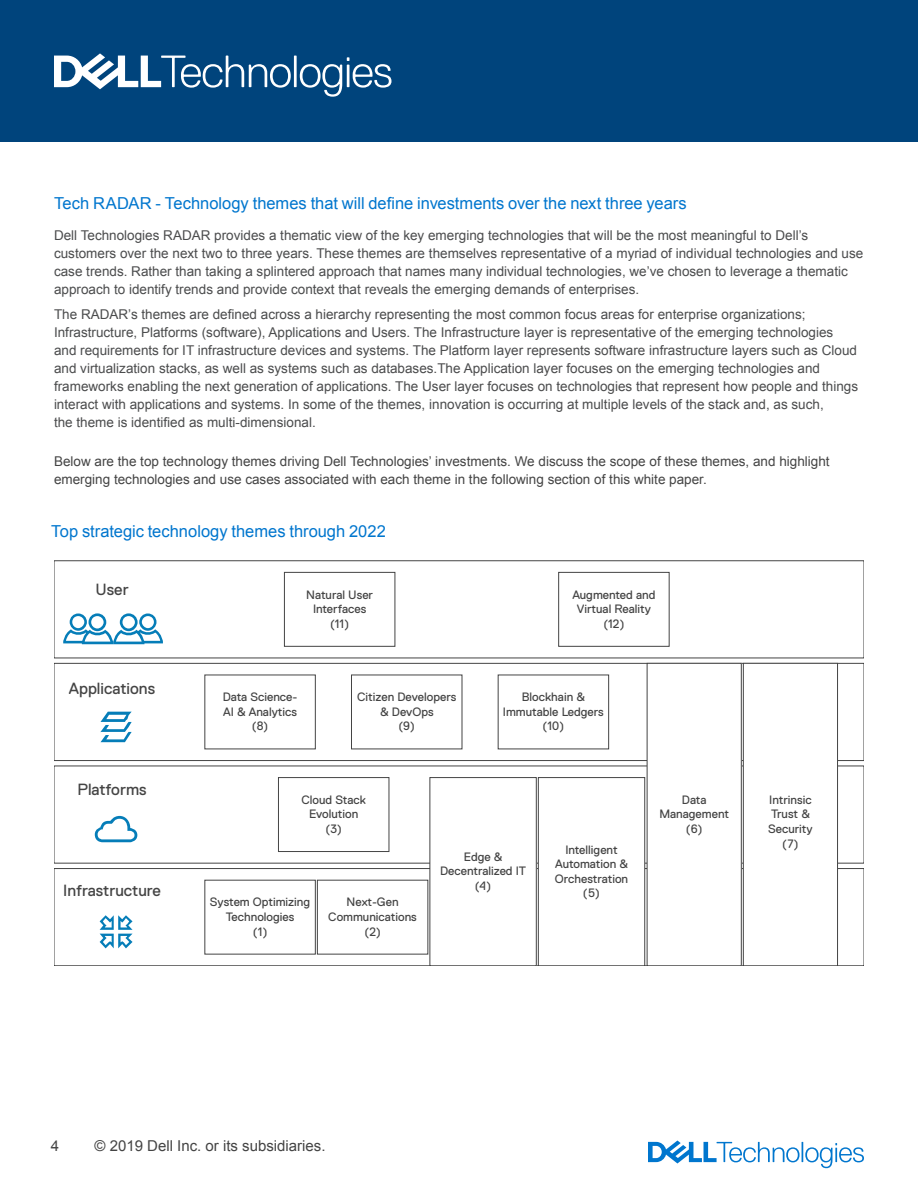
<style>
.page{position:relative;width:918px;height:1188px;background:#fff}
.page>*{position:absolute;margin:0;border:0;box-sizing:border-box;transform-origin:0 0}
.Paragraph_subhead_12{font:16.5px "Arial";color:#0076ce}
.t1{font:16.2px "Dell Replica";color:#444}
.t2{font:15px "Arial";color:#444}
.Body_copy_Dell_Dark{font:13.5px/18px "Arial";color:#4b4c4d}
.Body_copy_Dell_Dark-2{font:13.5px/18px "Arial";color:#444}
.t3{font:12.15px/14.5px "Dell Replica";color:#444;text-align:center}
</style>
<div class="page">
<svg style="left:648px;top:1141px;width:216px;height:27px"></svg>
<div style="left:0;top:0;width:918px;height:142px;background:#00447c"></div>
<svg style="left:54px;top:53px;width:338px;height:44px"></svg>
<div style="left:54px;top:663px;width:810px;height:98px;border:1px solid #444"></div>
<div style="left:54px;top:868px;width:810px;height:98px;border:1px solid #444"></div>
<div style="left:278px;top:777px;width:111px;height:75px;border:1px solid #444"></div>
<div style="left:647px;top:663px;width:94px;height:303px;background:#fff"></div>
<div style="left:647px;top:663px;width:95px;height:303px;border:1px solid #444"></div>
<div style="left:430px;top:778px;width:106px;height:188px;background:#fff"></div>
<div style="left:429px;top:777px;width:108px;height:189px;border:1px solid #444"></div>
<div style="left:538px;top:778px;width:107px;height:188px;background:#fff"></div>
<div style="left:538px;top:777px;width:107px;height:189px;border:1px solid #444"></div>
<div style="left:743px;top:663px;width:95px;height:303px;background:#fff"></div>
<div style="left:743px;top:663px;width:95px;height:303px;border:1px solid #444"></div>
<div style="left:284px;top:572px;width:111px;height:75px;border:1px solid #444"></div>
<div style="left:558px;top:572px;width:112px;height:75px;border:1px solid #444"></div>
<svg style="left:100px;top:915px;width:33px;height:33px"></svg>
<svg style="left:95px;top:816px;width:42px;height:26px"></svg>
<svg style="left:101px;top:712px;width:31px;height:30px"></svg>
<svg style="left:63px;top:613px;width:100px;height:31px"></svg>
<p class="Paragraph_subhead_12" style="left:54px;top:192px;width:634px">Tech RADAR - Technology themes that will define investments over the next three years</p>
<p class="Body_copy_Dell_Dark" style="left:54px;top:226px;width:811px">Dell Technologies RADAR provides a thematic view of the key emerging technologies that will be the most meaningful to Dell’s customers over the next two to three years. These themes are themselves representative of a myriad of individual technologies and use case trends. Rather than taking a splintered approach that names many individual technologies, we’ve chosen to leverage a thematic approach to identify trends and provide context that reveals the emerging demands of enterprises.</p>
<p class="Body_copy_Dell_Dark" style="left:54px;top:305px;width:806px">The RADAR’s themes are defined across a hierarchy representing the most common focus areas for enterprise organizations; Infrastructure, Platforms (software), Applications and Users. The Infrastructure layer is representative of the emerging technologies and requirements for IT infrastructure devices and systems. The Platform layer represents software infrastructure layers such as Cloud and virtualization stacks, as well as systems such as databases.The Application layer focuses on the emerging technologies and frameworks enabling the next generation of applications. The User layer focuses on technologies that represent how people and things interact with applications and systems. In some of the themes, innovation is occurring at multiple levels of the stack and, as such,<br>the theme is identified as multi-dimensional.</p>
<p class="Body_copy_Dell_Dark-2" style="left:54px;top:452px;width:777px">Below are the top technology themes driving Dell Technologies’ investments. We discuss the scope of these themes, and highlight emerging technologies and use cases associated with each theme in the following section of this white paper.</p>
<p class="Paragraph_subhead_12" style="left:51px;top:521px;width:336px">Top strategic technology themes through 2022</p>
<p class="t1" style="left:95px;top:580px;width:35px">User</p>
<p class="t3" style="left:306px;top:587px;width:68px">Natural User<br>Interfaces (11)</p>
<p class="t3" style="left:572px;top:587px;width:85px">Augmented and<br>Virtual Reality (12)</p>
<p class="t1" style="left:69px;top:679px;width:88px">Applications</p>
<p class="t1" style="left:77px;top:780px;width:71px">Platforms</p>
<p class="t1" style="left:63px;top:882px;width:99px">Infrastructure</p>
<p class="t3" style="left:223px;top:690px;width:76px">Data Science-<br>AI &amp; Analytics (8)</p>
<p class="t3" style="left:357px;top:690px;width:101px">Citizen Developers &amp; DevOps<br>(9)</p>
<p class="t3" style="left:503px;top:690px;width:102px">Blockhain &amp;<br>Immutable Ledgers (10)</p>
<p class="t3" style="left:302px;top:792px;width:66px">Cloud Stack<br>Evolution (3)</p>
<p class="t3" style="left:210px;top:895px;width:102px">System Optimizing<br>Technologies<br>(1)</p>
<p class="t3" style="left:328px;top:895px;width:90px">Next-Gen<br>Communications (2)</p>
<p class="t3" style="left:440px;top:849px;width:88px">Edge &amp;<br>Decentralized IT (4)</p>
<p class="t3" style="left:555px;top:842px;width:75px">Intelligent<br>Automation &amp;<br>Orchestration (5)</p>
<p class="t3" style="left:659px;top:792px;width:71px">Data<br>Management (6)</p>
<p class="t3" style="left:768px;top:792px;width:46px">Intrinsic<br>Trust &amp;<br>Security (7)</p>
<p class="t2" style="left:51px;top:1136px;width:10px">4</p>
<p class="t2" style="left:94px;top:1136px;width:233px">© 2019 Dell Inc. or its subsidiaries.</p>
</div>
